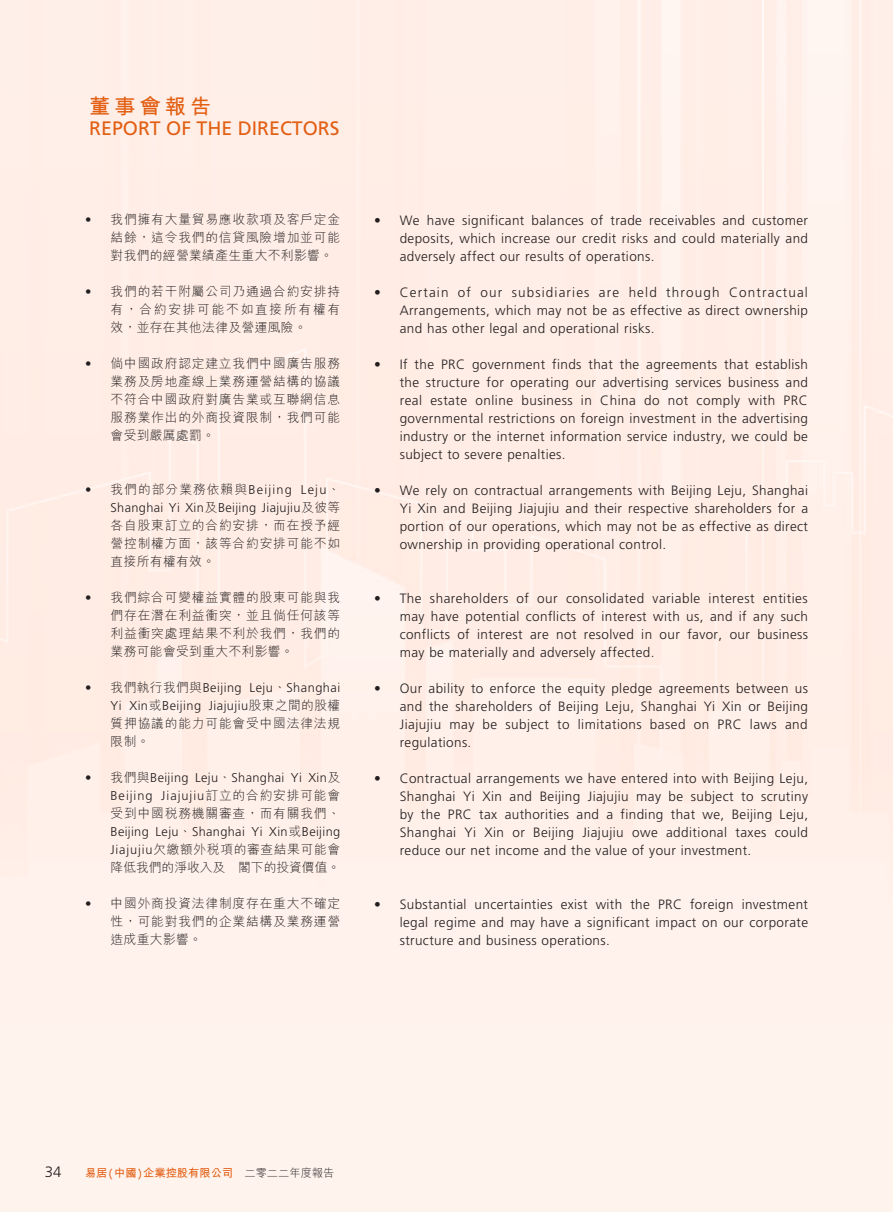
<style>
.page{position:relative;width:893px;height:1212px;background:#ffefe8}
.page>*{position:absolute;margin:0;border:0;box-sizing:border-box;transform-origin:0 0}
.t1{font:700 21px "M Hei HK";letter-spacing:.2em;color:#e25f14}
.t2{font:19.5px "Frutiger LT Std";color:#e25f14}
.t3{font:300 15px "Frutiger LT Std";color:#231f20}
.t4{font:300 13.5px/18px "Frutiger LT Std";letter-spacing:.03em;color:#231f20;text-align:justify}
.t5{font:300 12.75px/18px "M Hei HK";letter-spacing:.065em;color:#231f20;text-align:justify}
.t6{font:300 12.75px/18px "Frutiger LT Std";letter-spacing:.03em;color:#231f20;text-align:right}
.t7{font:300 12.75px/18px "M Hei HK";color:#231f20}
.t8{font:700 11.25px "M Hei HK";color:#e25f14}
.s1{font-family:"Frutiger LT Std"}
.s2{font-family:"M Hei HK"}
.s3{font-weight:300;color:#231f20}
</style>
<div class="page">
<h1 class="t1" style="left:89px;top:91px;width:123px">董事會報告</h1>
<h2 class="t2" style="left:89px;top:117px;width:252px">REPORT OF THE DIRECTORS</h2>
<p class="t5" style="left:111px;top:210px;width:231px;text-indent:-26px"><span class="s1">•</span> 我們擁有大量貿易應收款項及客戶定金結餘，這令我們的信貸風險增加並可能對我們的經營業績產生重大不利影響。</p>
<p class="t5" style="left:111px;top:282px;width:231px;text-indent:-26px"><span class="s1">•</span> 我們的若干附屬公司乃通過合約安排持有，合約安排可能不如直接所有權有效，並存在其他法律及營運風險。</p>
<p class="t5" style="left:111px;top:354px;width:231px;text-indent:-26px"><span class="s1">•</span> 倘中國政府認定建立我們中國廣告服務業務及房地產線上業務運營結構的協議不符合中國政府對廣告業或互聯網信息服務業作出的外商投資限制，我們可能會受到嚴厲處罰。</p>
<p class="t6" style="left:85px;top:481px;width:257px">• <span class="s2">我們的部分業務依賴與</span>Beijing Leju<span class="s2">、<br></span>Shanghai Yi Xin<span class="s2">及</span>Beijing Jiajujiu<span class="s2">及彼等</span></p>
<p class="t5" style="left:111px;top:516px;width:231px">各自股東訂立的合約安排，而在授予經營控制權方面，該等合約安排可能不如直接所有權有效。</p>
<p class="t5" style="left:111px;top:588px;width:231px;text-indent:-26px"><span class="s1">•</span> 我們綜合可變權益實體的股東可能與我們存在潛在利益衝突，並且倘任何該等利益衝突處理結果不利於我們，我們的業務可能會受到重大不利影響。</p>
<p class="t6" style="left:85px;top:679px;width:257px">• <span class="s2">我們執行我們與</span>Beijing Leju<span class="s2">、</span>Shanghai<br>Yi Xin<span class="s2">或</span>Beijing Jiajujiu<span class="s2">股東之間的股權</span></p>
<p class="t5" style="left:111px;top:714px;width:231px">質押協議的能力可能會受中國法律法規限制。</p>
<p class="t6" style="left:85px;top:769px;width:257px">• <span class="s2">我們與</span>Beijing Leju<span class="s2">、</span>Shanghai Yi Xin<span class="s2">及<br></span>Beijing Jiajujiu<span class="s2">訂立的合約安排可能會</span></p>
<p class="t5" style="left:111px;top:804px;width:231px">受到中國稅務機關審查，而有關我們、</p>
<p class="t6" style="left:111px;top:823px;width:231px">Beijing Leju<span class="s2">、</span>Shanghai Yi Xin<span class="s2">或</span>Beijing</p>
<p class="t7" style="left:111px;top:840px;width:231px"><span class="s1">Jiajujiu</span>欠繳額外稅項的審查結果可能會降低我們的淨收入及　閣下的投資價值。</p>
<p class="t5" style="left:111px;top:894px;width:231px;text-indent:-26px"><span class="s1">•</span> 中國外商投資法律制度存在重大不確定性，可能對我們的企業結構及業務運營造成重大影響。</p>
<p class="t4" style="left:400px;top:211px;width:410px;text-indent:-26px">• We have significant balances of trade receivables and customer deposits, which increase our credit risks and could materially and adversely affect our results of operations.</p>
<p class="t4" style="left:400px;top:283px;width:410px;text-indent:-26px">• Certain of our subsidiaries are held through Contractual Arrangements, which may not be as effective as direct ownership and has other legal and operational risks.</p>
<p class="t4" style="left:400px;top:355px;width:410px;text-indent:-26px">• If the PRC government finds that the agreements that establish the structure for operating our advertising services business and real estate online business in China do not comply with PRC governmental restrictions on foreign investment in the advertising industry or the internet information service industry, we could be subject to severe penalties.</p>
<p class="t4" style="left:400px;top:481px;width:410px;text-indent:-26px">• We rely on contractual arrangements with Beijing Leju, Shanghai Yi Xin and Beijing Jiajujiu and their respective shareholders for a portion of our operations, which may not be as effective as direct ownership in providing operational control.</p>
<p class="t4" style="left:400px;top:589px;width:410px;text-indent:-26px">• The shareholders of our consolidated variable interest entities may have potential conflicts of interest with us, and if any such conflicts of interest are not resolved in our favor, our business may be materially and adversely affected.</p>
<p class="t4" style="left:400px;top:679px;width:410px;text-indent:-26px">• Our ability to enforce the equity pledge agreements between us and the shareholders of Beijing Leju, Shanghai Yi Xin or Beijing Jiajujiu may be subject to limitations based on PRC laws and regulations.</p>
<p class="t4" style="left:400px;top:769px;width:410px;text-indent:-26px">• Contractual arrangements we have entered into with Beijing Leju, Shanghai Yi Xin and Beijing Jiajujiu may be subject to scrutiny by the PRC tax authorities and a finding that we, Beijing Leju, Shanghai Yi Xin or Beijing Jiajujiu owe additional taxes could reduce our net income and the value of your investment.</p>
<p class="t4" style="left:400px;top:895px;width:410px;text-indent:-26px">• Substantial uncertainties exist with the PRC foreign investment legal regime and may have a significant impact on our corporate structure and business operations.</p>
<p class="t3" style="left:45px;top:1163px;width:18px">34</p>
<p class="t8" style="left:85px;top:1164px;width:251px">易居 (中國 )企業控股有限公司<span class="s3">　二零二二年度報告</span></p>
</div>
